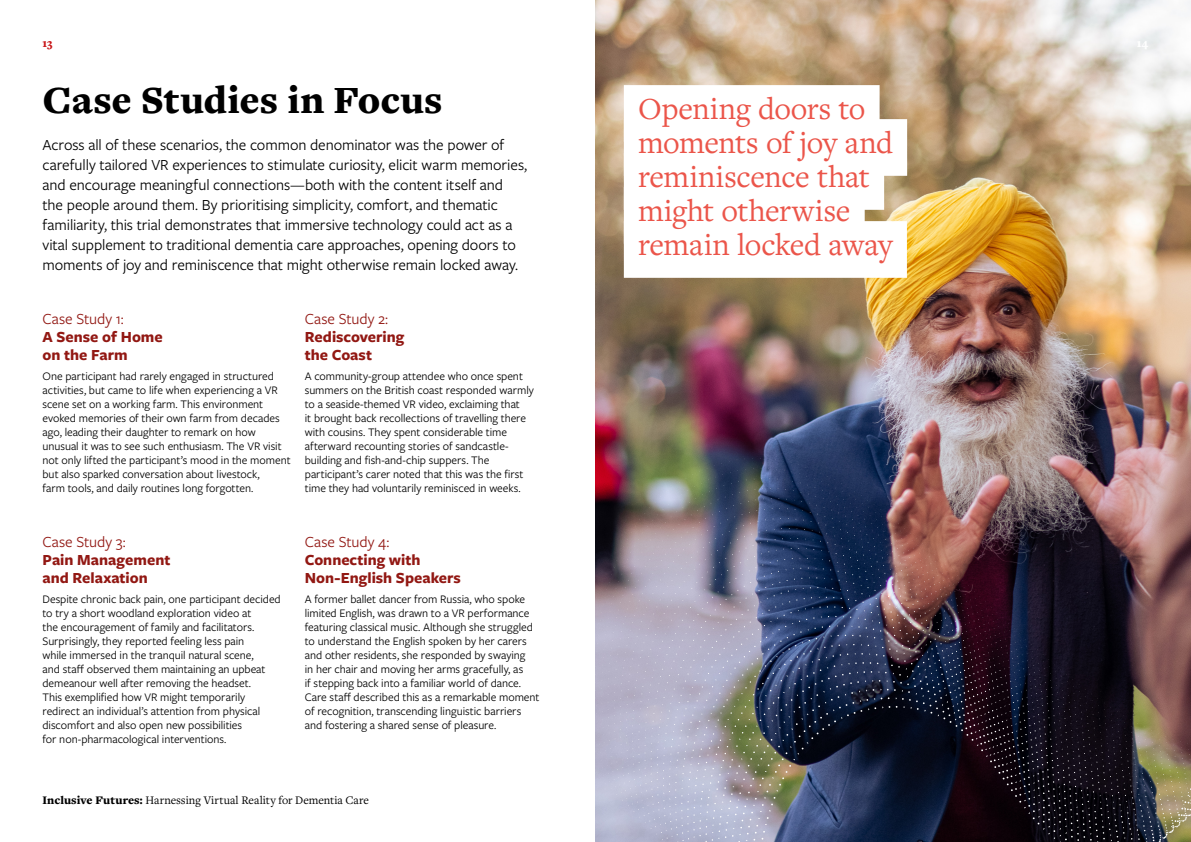
<style>
.page{position:relative;width:1191px;height:842px;background:#fff}
.page>*{position:absolute;margin:0;border:0;box-sizing:border-box;transform-origin:0 0}
.t1{font:900 40px "Freight Text Pro";color:#000}
.t2{font:32px/34px "Freight Text Pro";letter-spacing:-.01em;color:#eb554a}
.t3{font:16px/20px "Freight Sans Pro";letter-spacing:-.005em;color:#000}
.t4{font:700 16px/18px "Freight Sans Pro";color:#921813}
.t5{font:16px "Freight Sans Pro";letter-spacing:-.005em;color:#921813}
.t6{font:12px/14px "Freight Sans Pro";letter-spacing:-.005em;color:#000}
.t7{font:12px "Freight Text Pro";color:#000}
.t8{font:900 12px "Freight Text Pro";color:#c81517}
.s1{font-weight:900}
</style>
<div class="page">
<img style="left:595px;top:0;width:596px;height:842px">
<img style="left:595px;top:403px;width:596px;height:380px">
<img style="left:601px;top:415px;width:590px;height:374px">
<img style="left:608px;top:427px;width:583px;height:368px">
<img style="left:614px;top:439px;width:577px;height:361px">
<img style="left:620px;top:451px;width:571px;height:355px">
<img style="left:626px;top:462px;width:565px;height:350px">
<img style="left:632px;top:473px;width:559px;height:344px">
<img style="left:638px;top:484px;width:553px;height:339px">
<img style="left:644px;top:495px;width:547px;height:334px">
<img style="left:651px;top:504px;width:540px;height:330px">
<img style="left:657px;top:513px;width:534px;height:327px">
<img style="left:663px;top:521px;width:528px;height:321px">
<img style="left:669px;top:528px;width:522px;height:314px">
<svg style="left:675px;top:535px;width:516px;height:307px;background:#827788"></svg>
<svg style="left:681px;top:540px;width:510px;height:302px;background:#807687"></svg>
<svg style="left:687px;top:545px;width:504px;height:297px;background:#7d7485"></svg>
<svg style="left:693px;top:550px;width:498px;height:292px;background:#80788a"></svg>
<svg style="left:699px;top:554px;width:492px;height:288px;background:#7d7487"></svg>
<svg style="left:705px;top:558px;width:486px;height:284px;background:#797184"></svg>
<svg style="left:711px;top:562px;width:480px;height:280px;background:#736c7e"></svg>
<svg style="left:717px;top:566px;width:474px;height:276px;background:#756f81"></svg>
<svg style="left:723px;top:569px;width:468px;height:273px;background:#746d7b"></svg>
<svg style="left:729px;top:572px;width:462px;height:270px;background:#736c76"></svg>
<svg style="left:735px;top:575px;width:456px;height:267px;background:#726b73"></svg>
<svg style="left:741px;top:578px;width:450px;height:264px;background:#7b7579"></svg>
<svg style="left:747px;top:580px;width:444px;height:262px;background:#706a6e"></svg>
<img style="left:753px;top:583px;width:438px;height:259px">
<div style="left:624px;top:85px;width:255px;height:57px;background:#fff"></div>
<div style="left:624px;top:119px;width:283px;height:57px;background:#fff"></div>
<div style="left:624px;top:153px;width:260px;height:57px;background:#fff"></div>
<div style="left:624px;top:187px;width:240px;height:57px;background:#fff"></div>
<div style="left:624px;top:221px;width:283px;height:57px;background:#fff"></div>
<p class="t8" style="left:43px;top:38px;width:11px">13</p>
<h1 class="t1" style="left:43px;top:85px;width:401px">Case Studies in Focus</h1>
<p class="t3" style="left:43px;top:136px;width:486px">Across all of these scenarios, the common denominator was the power of carefully tailored VR experiences to stimulate curiosity, elicit warm memories, and encourage meaningful connections—both with the content itself and the people around them. By prioritising simplicity, comfort, and thematic familiarity, this trial demonstrates that immersive technology could act as a vital supplement to traditional dementia care approaches, opening doors to moments of joy and reminiscence that might otherwise remain locked away.</p>
<h3 class="t5" style="left:43px;top:313px;width:83px">Case Study 1:</h3>
<h3 class="t4" style="left:43px;top:330px;width:122px">A Sense of Home on the Farm</h3>
<p class="t6" style="left:43px;top:370px;width:250px">One participant had rarely engaged in structured activities, but came to life when experiencing a VR scene set on a working farm. This environment evoked memories of their own farm from decades ago, leading their daughter to remark on how unusual it was to see such enthusiasm. The VR visit not only lifted the participant’s mood in the moment but also sparked conversation about livestock,<br>farm tools, and daily routines long forgotten.</p>
<h3 class="t5" style="left:305px;top:313px;width:85px">Case Study 2:</h3>
<h3 class="t4" style="left:305px;top:330px;width:101px">Rediscovering the Coast</h3>
<p class="t6" style="left:305px;top:370px;width:231px">A community-group attendee who once spent summers on the British coast responded warmly to a seaside-themed VR video, exclaiming that<br>it brought back recollections of travelling there with cousins. They spent considerable time afterward recounting stories of sandcastle&shy;building and fish-and-chip suppers. The participant’s carer noted that this was the first time they had voluntarily reminisced in weeks.</p>
<h3 class="t5" style="left:43px;top:536px;width:85px">Case Study 3:</h3>
<h3 class="t4" style="left:43px;top:552px;width:129px">Pain Management and Relaxation</h3>
<p class="t6" style="left:43px;top:593px;width:240px">Despite chronic back pain, one participant decided to try a short woodland exploration video at<br>the encouragement of family and facilitators.<br>Surprisingly, they reported feeling less pain<br>while immersed in the tranquil natural scene,<br>and staff observed them maintaining an upbeat demeanour well after removing the headset.<br>This exemplified how VR might temporarily redirect an individual’s attention from physical discomfort and also open new possibilities<br>for non-pharmacological interventions.</p>
<h3 class="t5" style="left:305px;top:536px;width:86px">Case Study 4:</h3>
<h3 class="t4" style="left:305px;top:552px;width:158px">Connecting with<br>Non-English Speakers</h3>
<p class="t6" style="left:305px;top:593px;width:236px">A former ballet dancer from Russia, who spoke limited English, was drawn to a VR performance featuring classical music. Although she struggled to understand the English spoken by her carers and other residents, she responded by swaying<br>in her chair and moving her arms gracefully, as<br>if stepping back into a familiar world of dance.<br>Care staff described this as a remarkable moment of recognition, transcending linguistic barriers and fostering a shared sense of pleasure.</p>
<p class="t7" style="left:43px;top:795px;width:328px"><span class="s1">Inclusive Futures:</span> Harnessing Virtual Reality for Dementia Care</p>
<h2 class="t2" style="left:638px;top:95px;width:256px">Opening doors to moments of joy and reminiscence that might otherwise remain locked away</h2>
</div>
